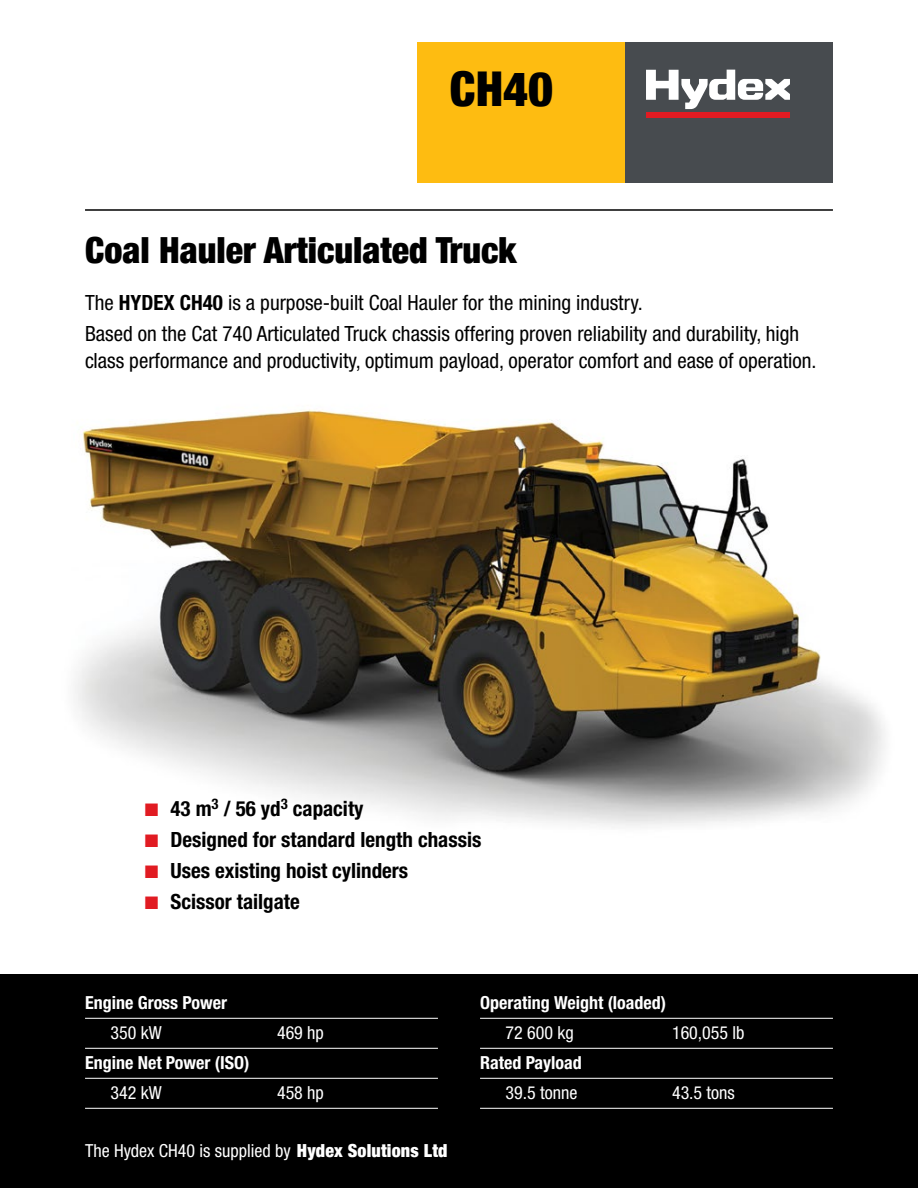
<style>
.page{position:relative;width:918px;height:1188px;background:#fff}
.page>*{position:absolute;margin:0;border:0;box-sizing:border-box;transform-origin:0 0}
.t1{font:900 condensed 48px "Helvetica Neue";color:#000}
.t2{font:900 condensed 36px "Helvetica Neue";color:#000}
.Specs_text{font:condensed 21px/27px "Helvetica Neue LT Std";color:#000}
.Specs_text-2{font:700 condensed 21px "Helvetica Neue LT Std";color:#000}
.t3{font:condensed 18px "Helvetica Neue LT Std";color:#fff}
.t4{font:700 condensed 18px "Helvetica Neue LT Std";color:#fff}
.s1{font-weight:700}
.s2{color:#e11b22}
.s3{font-family:"Helvetica Neue";font-weight:900}
</style>
<div class="page">
<img style="left:75px;top:409px;width:810px;height:418px">
<div style="left:0;top:975px;width:918px;height:213px;background:#000"></div>
<div style="left:624px;top:43px;width:209px;height:140px;background:#474b4f"></div>
<div style="left:417px;top:43px;width:208px;height:140px;background:#febc11"></div>
<svg style="left:646px;top:70px;width:144px;height:39px"></svg>
<div style="left:646px;top:112px;width:144px;height:6px;background:#e11b22"></div>
<hr style="left:85px;top:1018px;width:353px;height:1px;background:#fff">
<hr style="left:85px;top:1048px;width:353px;height:1px;background:#fff">
<hr style="left:85px;top:1078px;width:353px;height:1px;background:#fff">
<hr style="left:85px;top:1108px;width:353px;height:1px;background:#fff">
<hr style="left:480px;top:1018px;width:353px;height:1px;background:#fff">
<hr style="left:480px;top:1048px;width:353px;height:1px;background:#fff">
<hr style="left:480px;top:1078px;width:353px;height:1px;background:#fff">
<hr style="left:480px;top:1108px;width:353px;height:1px;background:#fff">
<hr style="left:85px;top:209px;width:748px;height:2px;background:#000">
<p class="t1" style="left:450px;top:50px;width:105px">CH40</p>
<p class="t2" style="left:85px;top:220px;width:433px">Coal Hauler Articulated Truck</p>
<p class="Specs_text" style="left:85px;top:289px;width:559px">The <span class="s1">HYDEX CH40</span> is a purpose-built Coal Hauler for the mining industry.</p>
<p class="Specs_text" style="left:85px;top:320px;width:733px">Based on the Cat 740 Articulated Truck chassis offering proven reliability and durability, high class performance and productivity, optimum payload, operator comfort and ease of operation.</p>
<p class="Specs_text-2" style="left:145px;top:795px;width:220px"><span class="s2">■</span> 43 m<sup>3</sup> / 56 yd<sup>3</sup> capacity</p>
<p class="Specs_text-2" style="left:145px;top:827px;width:338px"><span class="s2">■</span> Designed for standard length chassis</p>
<p class="Specs_text-2" style="left:145px;top:858px;width:265px"><span class="s2">■</span> Uses existing hoist cylinders</p>
<p class="Specs_text-2" style="left:145px;top:889px;width:156px"><span class="s2">■</span> Scissor tailgate</p>
<p class="t4" style="left:85px;top:992px;width:144px">Engine Gross Power</p>
<p class="t3" style="left:111px;top:1023px;width:53px">350 kW</p>
<p class="t3" style="left:277px;top:1023px;width:48px">469 hp</p>
<p class="t4" style="left:85px;top:1052px;width:166px">Engine Net Power (ISO)</p>
<p class="t3" style="left:111px;top:1083px;width:53px">342 kW</p>
<p class="t3" style="left:277px;top:1083px;width:48px">458 hp</p>
<p class="t3" style="left:85px;top:1140px;width:364px">The Hydex CH40 is supplied by <span class="s3">Hydex Solutions Ltd</span></p>
<p class="t4" style="left:480px;top:992px;width:188px">Operating Weight (loaded)</p>
<p class="t3" style="left:506px;top:1023px;width:70px">72 600 kg</p>
<p class="t3" style="left:672px;top:1023px;width:74px">160,055 lb</p>
<p class="t4" style="left:480px;top:1052px;width:103px">Rated Payload</p>
<p class="t3" style="left:506px;top:1083px;width:73px">39.5 tonne</p>
<p class="t3" style="left:672px;top:1083px;width:64px">43.5 tons</p>
</div>
